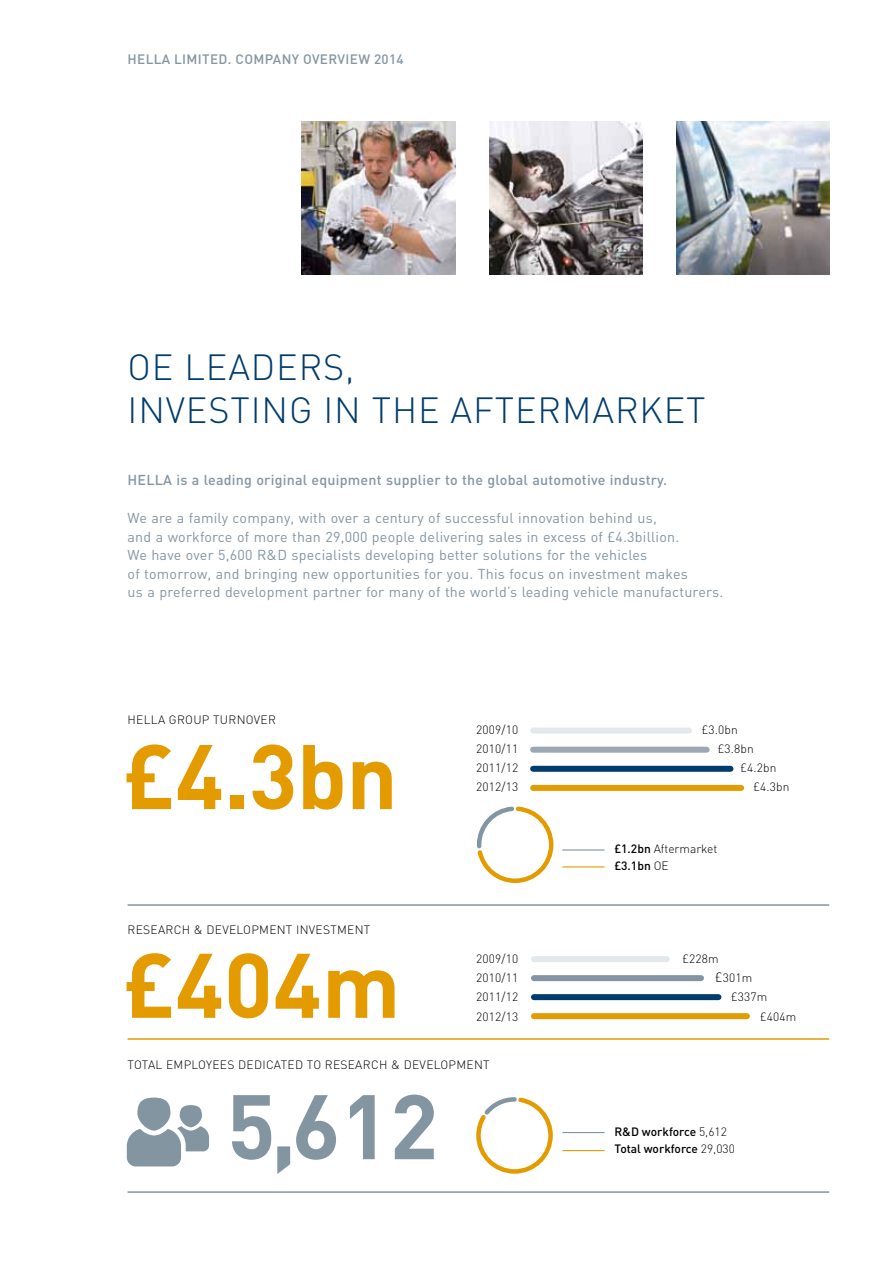
<style>
.page{position:relative;width:893px;height:1263px;background:#fff}
.page>*{position:absolute;margin:0;border:0;box-sizing:border-box;transform-origin:0 0}
.t1{font:700 90px "DIN";color:#e49b00}
.t2{font:700 90px "DIN";color:#8495a2}
.t3{font:300 36px "DIN";color:#003c6c}
.t4{font:14.25px/18.5px "DIN";letter-spacing:.015em;color:#8495a2}
.t5{font:500 14.25px "DIN";letter-spacing:.015em;color:#8495a2}
.t6{font:500 13.5px "DIN";letter-spacing:.025em;color:#8495a2}
.t7{font:300 12px/19.2px "DIN";letter-spacing:.015em;color:#000;text-align:justify}
.t8{font:500 12px/16.8px "DIN";color:#000}
.s1{font-weight:500}
.s2{font-size:13.5px}
.s3{font-weight:300}
</style>
<div class="page">
<svg style="left:476px;top:806px;width:78px;height:77px"></svg>
<div style="left:533px;top:747px;width:174px;height:6px;background:#9ba8b4"></div>
<div style="left:533px;top:727px;width:156px;height:6px;background:#e4e8ec"></div>
<div style="left:533px;top:766px;width:197px;height:6px;background:#003c6c"></div>
<div style="left:533px;top:785px;width:208px;height:6px;background:#e49b00"></div>
<img style="left:676px;top:121px;width:153px;height:153px">
<img style="left:489px;top:121px;width:153px;height:153px">
<div style="left:534px;top:994px;width:184px;height:6px;background:#003c6c"></div>
<div style="left:534px;top:1013px;width:213px;height:6px;background:#e49b00"></div>
<div style="left:534px;top:975px;width:167px;height:6px;background:#8495a2"></div>
<div style="left:534px;top:956px;width:133px;height:6px;background:#e4e8ec"></div>
<hr style="left:128px;top:1038px;width:701px;height:2px;background:#e49b00">
<hr style="left:128px;top:904px;width:701px;height:2px;background:#8495a2">
<hr style="left:128px;top:1191px;width:701px;height:2px;background:#8495a2">
<svg style="left:127px;top:1097px;width:82px;height:69px"></svg>
<svg style="left:476px;top:1097px;width:77px;height:77px"></svg>
<hr style="left:563px;top:1132px;width:41px;height:1px;background:#8495a2">
<hr style="left:563px;top:1150px;width:41px;height:1px;background:#e49b00">
<hr style="left:563px;top:849px;width:41px;height:1px;background:#8495a2">
<hr style="left:563px;top:866px;width:41px;height:1px;background:#e49b00">
<img style="left:302px;top:121px;width:153px;height:153px">
<p class="t6" style="left:128px;top:50px;width:19px">Hella</p>
<p class="t6" style="left:174px;top:50px;width:231px">Limited. Company overview 2014</p>
<h2 class="t3" style="left:128px;top:345px;width:79px">OE LEA</h2>
<h2 class="t3" style="left:251px;top:345px;width:47px">DERS</h2>
<h2 class="t3" style="left:345px;top:345px;width:11px">,</h2>
<h2 class="t3" style="left:128px;top:388px;width:58px">INVESTI</h2>
<h2 class="t3" style="left:261px;top:388px;width:133px">NG IN THE</h2>
<h2 class="t3" style="left:451px;top:388px;width:25px">AFTERMAR</h2>
<h2 class="t3" style="left:640px;top:388px;width:44px">KET</h2>
<p class="t5" style="left:128px;top:470px;width:541px">HELLA is a leading original equipment supplier to the global automotive industry.</p>
<p class="t4" style="left:128px;top:508px;width:597px">We are a family company, with over a century of successful innovation behind us,<br>and a workforce of more than 29,000 people delivering sales in excess of £4.3billion.<br>We have over 5,600 R&amp;D specialists developing better solutions for the vehicles<br>of tomorrow, and bringing new opportunities for you. This focus on investment makes<br>us a preferred development partner for many of the world’s leading vehicle manufacturers.</p>
<p class="t7" style="left:128px;top:710px;width:17px">HELLA</p>
<p class="t7" style="left:169px;top:710px;width:9px">GROU</p>
<p class="t7" style="left:202px;top:710px;width:52px">P TURNOVER</p>
<h1 class="t1" style="left:123px;top:718px;width:276px">£4.3bn</h1>
<p class="t7" style="left:128px;top:919px;width:17px">RESEAR</p>
<p class="t7" style="left:174px;top:919px;width:49px">CH &amp; DEVELO</p>
<p class="t7" style="left:251px;top:919px;width:66px">PMENT INVESTME</p>
<p class="t7" style="left:355px;top:919px;width:15px">NT</p>
<h1 class="t1" style="left:123px;top:926px;width:279px">£404m</h1>
<p class="t7" style="left:476px;top:719px;width:44px">2009/10<br>2010/11<br>2011/12<br>2012/13</p>
<p class="t7" style="left:476px;top:949px;width:44px">2009/10<br>2010/11<br>2011/12<br>2012/13</p>
<p class="t7" style="left:128px;top:1054px;width:364px">TOTAL EMPLOYEES D ED ICATED TO RESEARC H &amp; D EVELOPMENT</p>
<h1 class="t2" style="left:227px;top:1068px;width:213px">5,612</h1>
<p class="t7" style="left:702px;top:719px;width:38px">£3.0BN</p>
<p class="t7" style="left:718px;top:739px;width:38px">£3.8BN</p>
<p class="t7" style="left:741px;top:758px;width:38px">£4.2BN</p>
<p class="t7" style="left:754px;top:777px;width:38px">£4.3BN</p>
<p class="t7" style="left:614px;top:840px;width:104px;line-height:16.8px"><span class="s1">£1.2bn</span> AFTERMARKET <span class="s1">£3.1bn</span> OE</p>
<p class="t7" style="left:682px;top:949px;width:38px">£228M</p>
<p class="t7" style="left:715px;top:968px;width:39px"><span class="s2">£</span>301M</p>
<p class="t7" style="left:731px;top:987px;width:38px">£337M</p>
<p class="t7" style="left:760px;top:1006px;width:38px">£404M</p>
<p class="t8" style="left:614px;top:1123px;width:122px">R&amp;D workforce <span class="s3">5,612<br></span>Total workforce <span class="s3">29,030</span></p>
</div>
